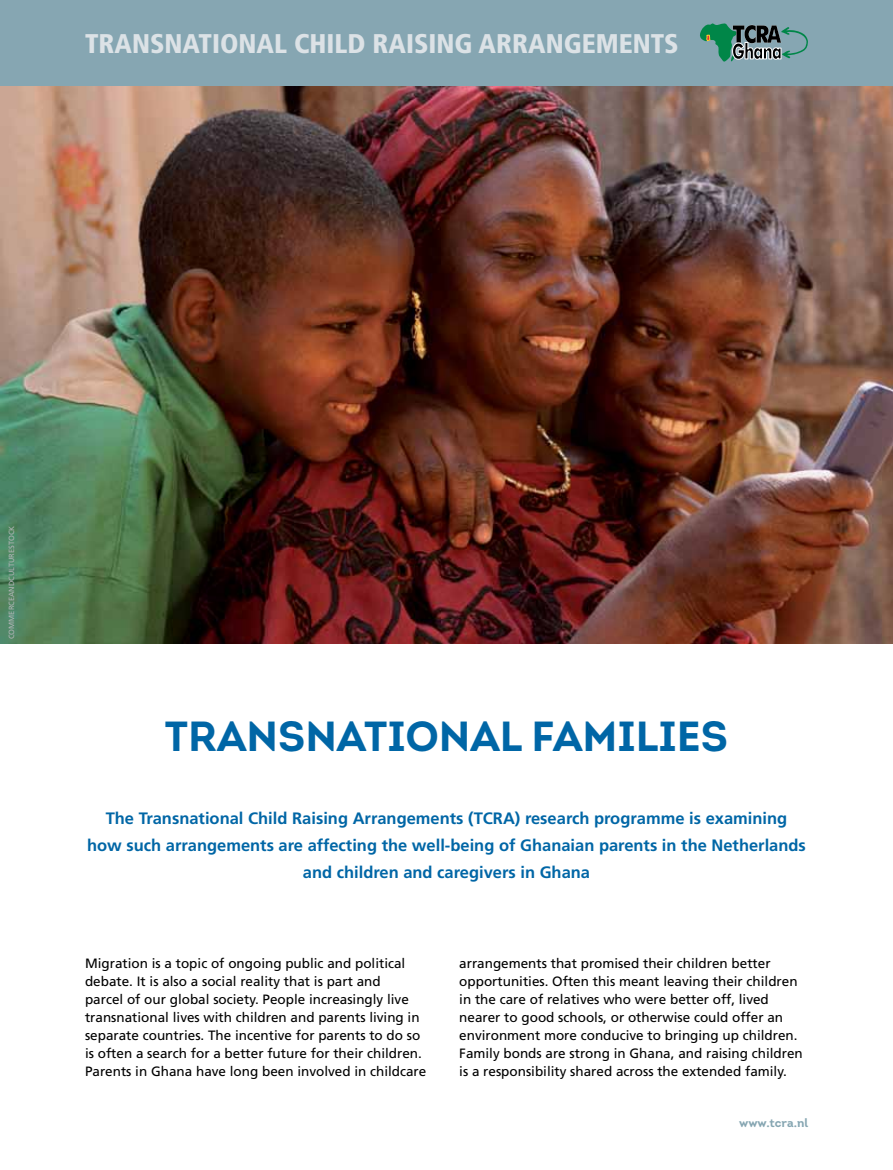
<style>
.page{position:relative;width:893px;height:1170px;background:#fff}
.page>*{position:absolute;margin:0;border:0;box-sizing:border-box;transform-origin:0 0}
.t1{font:700 42px "Intro";color:#0066a6}
.t2{font:900 condensed 27px "Frutiger LT Std";color:#dce2e6}
.t3{font:700 16.5px/27px "Frutiger LT Std";color:#0066a6;text-align:center}
.t4{font:13.5px/18px "Frutiger LT Std";color:#000}
.t5{font:700 12px "Intro";color:#86a6b2}
.t6{font:7.5px "Frutiger LT Std";color:#b1b4b6}
</style>
<div class="page">
<img style="left:0;top:85px;width:893px;height:558px">
<div style="left:0;top:0;width:893px;height:85px;background:#86a6b2"></div>
<svg style="left:700px;top:23px;width:108px;height:39px"></svg>
<h2 class="t2" style="left:85px;top:27px;width:595px">TRANSNATIONAL CHILD RAISING ARRANGEMENTS</h2>
<p class="t6" style="left:7px;top:639px;width:115px;rotate:-90deg">commerceandculturestock</p>
<h1 class="t1" style="left:165px;top:710px;width:565px">TRANSNATIONAL FAMILIES</h1>
<p class="t3" style="left:87px;top:804px;width:720px">The Transnational Child Raising Arrangements (TCRA) research programme is examining how such arrangements are affecting the well-being of Ghanaian parents in the Netherlands and children and caregivers in Ghana</p>
<p class="t4" style="left:85px;top:953px;width:343px">Migration is a topic of ongoing public and political debate. It is also a social reality that is part and<br>parcel of our global society. People increasingly live transnational lives with children and parents living in separate countries. The incentive for parents to do so is often a search for a better future for their children.<br>Parents in Ghana have long been involved in childcare</p>
<p class="t4" style="left:459px;top:953px;width:345px">arrangements that promised their children better opportunities. Often this meant leaving their children in the care of relatives who were better off, lived nearer to good schools, or otherwise could offer an environment more conducive to bringing up children.<br>Family bonds are strong in Ghana, and raising children is a responsibility shared across the extended family.</p>
<p class="t5" style="left:739px;top:1115px;width:71px">WWW.TCRA.NL</p>
</div>
